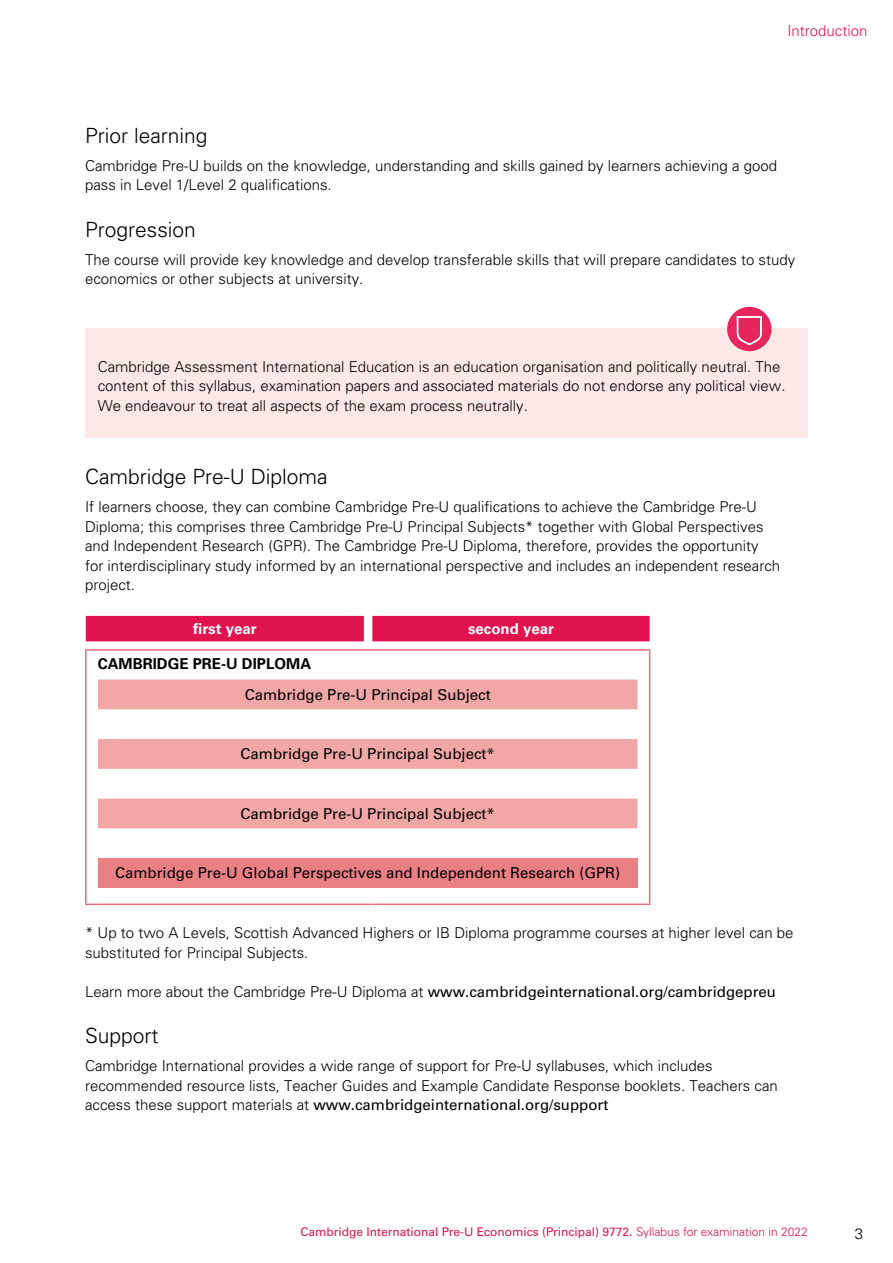
<style>
.page{position:relative;width:893px;height:1263px;background:#fff}
.page>*{position:absolute;margin:0;border:0;box-sizing:border-box;transform-origin:0 0}
.t1{font:300 21px "Univers LT Std";color:#000}
.t2{font:300 15px/19.5px "Univers LT Std";color:#000}
.t3{font:15px "Univers LT Std";color:#000}
.t4{font:700 15px "Univers LT Std";color:#000}
.t5{font:700 15px "Univers LT Std";color:#fff}
.t6{font:300 15px "Univers LT Std";color:#e1134f}
.t7{font:12px "Univers LT Std";color:#e1134f}
.s1{font-weight:300}
.s2{font-weight:400}
</style>
<div class="page">
<div style="left:85px;top:329px;width:723px;height:109px;background:#fce8e6"></div>
<div style="left:727px;top:307px;width:44px;height:44px;background:#e7275b;border-radius:50%"></div>
<svg style="left:737px;top:316px;width:25px;height:29px"></svg>
<div style="left:86px;top:616px;width:564px;height:25px;background:#e1134f"></div>
<hr style="left:649px;top:651px;width:1px;height:252px;background:#e96d75">
<hr style="left:85px;top:649px;width:279px;height:2px;background:#e96d75">
<hr style="left:85px;top:651px;width:2px;height:252px;background:#e96d75">
<svg style="left:364px;top:649px;width:8px;height:2px"></svg>
<hr style="left:372px;top:649px;width:278px;height:2px;background:#e96d75">
<hr style="left:85px;top:903px;width:279px;height:2px;background:#e96d75">
<svg style="left:364px;top:903px;width:8px;height:2px"></svg>
<hr style="left:372px;top:903px;width:278px;height:2px;background:#e96d75">
<svg style="left:98px;top:679px;width:539px;height:149px;fill:#f1a7a5"></svg>
<div style="left:98px;top:858px;width:539px;height:30px;background:#eb8084"></div>
<p class="t6" style="left:787px;top:22px;width:82px">Introduction</p>
<h1 class="t1" style="left:85px;top:123px;width:124px">Prior learning</h1>
<p class="t2" style="left:85px;top:156px;width:693px">Cambridge Pre-U builds on the knowledge, understanding and skills gained by learners achieving a good pass in Level 1/Level 2 qualifications.</p>
<h1 class="t1" style="left:85px;top:217px;width:112px">Progression</h1>
<p class="t2" style="left:85px;top:250px;width:712px">The course will provide key knowledge and develop transferable skills that will prepare candidates to study economics or other subjects at university.</p>
<p class="t2" style="left:98px;top:357px;width:689px">Cambridge Assessment International Education is an education organisation and politically neutral. The content of this syllabus, examination papers and associated materials do not endorse any political view.<br>We endeavour to treat all aspects of the exam process neutrally.</p>
<h1 class="t1" style="left:85px;top:464px;width:244px">Cambridge Pre-U Diploma</h1>
<p class="t2" style="left:85px;top:497px;width:697px">If learners choose, they can combine Cambridge Pre-U qualifications to achieve the Cambridge Pre-U Diploma; this comprises three Cambridge Pre-U Principal Subjects* together with Global Perspectives and Independent Research (GPR). The Cambridge Pre-U Diploma, therefore, provides the opportunity for interdisciplinary study informed by an international perspective and includes an independent research project.</p>
<p class="t5" style="left:193px;top:620px;width:65px">first year</p>
<p class="t5" style="left:468px;top:620px;width:87px">second year</p>
<p class="t4" style="left:98px;top:655px;width:215px">CAMBRIDGE PRE-U DIPLOMA</p>
<p class="t3" style="left:245px;top:686px;width:247px">Cambridge Pre-U Principal Subject</p>
<p class="t3" style="left:241px;top:745px;width:256px">Cambridge Pre-U Principal Subject*</p>
<p class="t3" style="left:241px;top:805px;width:256px">Cambridge Pre-U Principal Subject*</p>
<p class="t3" style="left:115px;top:864px;width:507px">Cambridge Pre-U Global Perspectives and Independent Research (GPR)</p>
<p class="t2" style="left:85px;top:923px;width:710px">* Up to two A Levels, Scottish Advanced Highers or IB Diploma programme courses at higher level can be substituted for Principal Subjects.</p>
<p class="t3" style="left:85px;top:982px;width:692px"><span class="s1">Learn more about the Cambridge Pre-U Diploma at</span> www.cambridgeinternational.org/cambridgepreu</p>
<h1 class="t1" style="left:85px;top:1023px;width:75px">Support</h1>
<p class="t2" style="left:85px;top:1056px;width:694px">Cambridge International provides a wide range of support for Pre-U syllabuses, which includes recommended resource lists, Teacher Guides and Example Candidate Response booklets. Teachers can access these support materials at <span class="s2">www.cambridgeinternational.org/support</span></p>
<p class="t7" style="left:300px;top:1225px;width:509px">Cambridge International Pre-U Economics (Principal) 9772. <span class="s1">Syllabus for examination in 2022</span></p>
<p class="t2" style="left:855px;top:1223px;width:10px">3</p>
</div>
